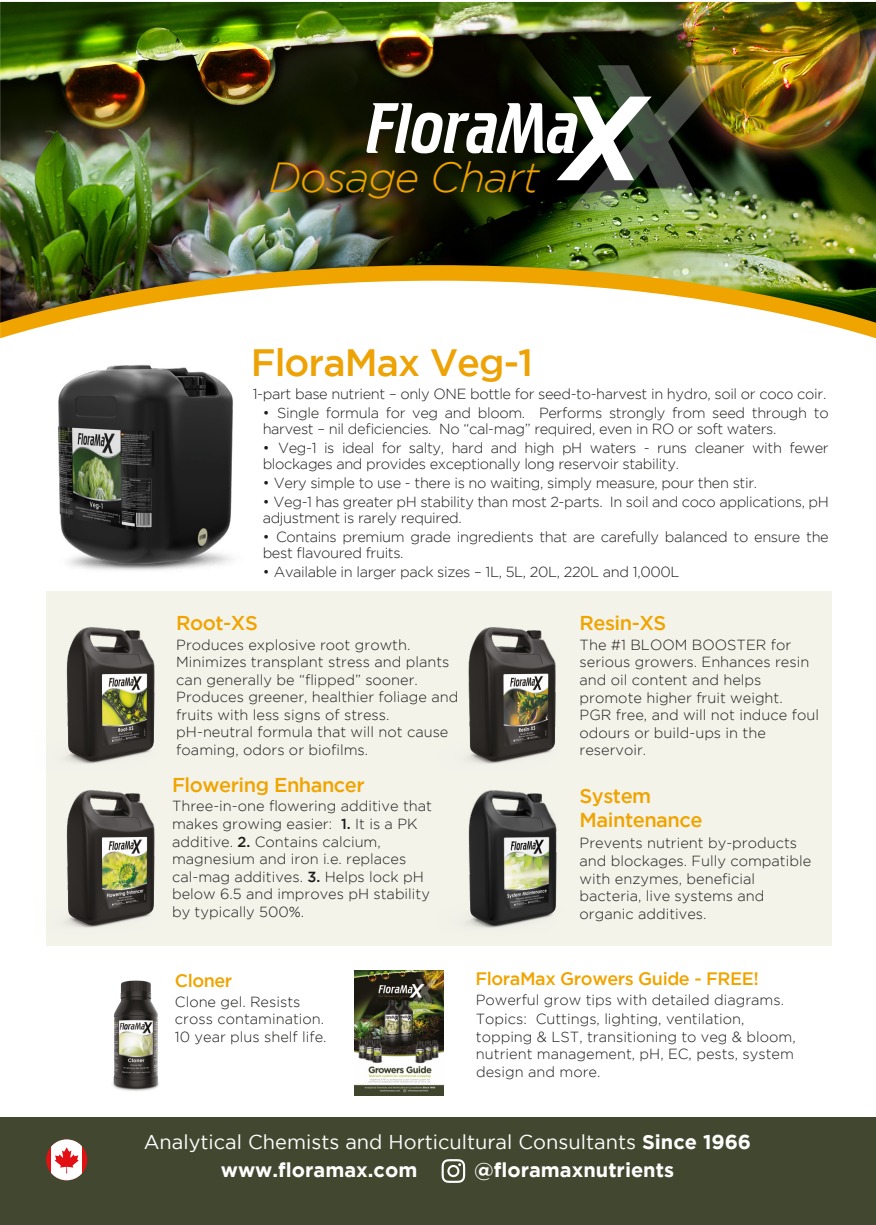
<style>
.page{position:relative;width:876px;height:1225px;background:#fff}
.page>*{position:absolute;margin:0;border:0;box-sizing:border-box;transform-origin:0 0}
.t1{font:italic 300 42px "Gotham";letter-spacing:-.025em;color:#eea100}
.t2{font:500 38px "Gotham";letter-spacing:-.025em;color:#eda305}
.t3{font:20px "Gotham";color:#fff}
.t4{font:500 20px/24px "Gotham";letter-spacing:-.025em;color:#f0a400}
.t5{font:700 20px "Gotham";color:#fff}
.t6{font:500 18px "Gotham";letter-spacing:-.025em;color:#f0a400}
.t7{font:300 14.6px/17.6px "Gotham";color:#1d1d1b}
.t8{font:300 14.6px/16px "Gotham";letter-spacing:-.025em;color:#1d1d1b}
.s1{font-weight:500}
.s2{font-weight:700}
.s3{font-style:inherit}
</style>
<div class="page">
<div style="left:1px;top:1117px;width:875px;height:108px;background:#424830"></div>
<svg style="left:442px;top:1159px;width:23px;height:23px"></svg>
<div style="left:46px;top:1139px;width:41px;height:41px;background:#e31013;border-radius:20px"></div>
<svg style="left:51px;top:1139px;width:31px;height:41px"></svg>
<svg style="left:0;top:323px;width:876px;height:15px"></svg>
<img style="left:0;top:2px;width:876px;height:321px">
<div style="left:46px;top:591px;width:785px;height:355px;background:#f4f3ea"></div>
<img style="left:65px;top:790px;width:90px;height:138px">
<img style="left:66px;top:627px;width:89px;height:137px">
<img style="left:467px;top:627px;width:89px;height:137px">
<img style="left:112px;top:980px;width:47px;height:111px">
<img style="left:466px;top:790px;width:91px;height:138px">
<img style="left:367px;top:65px;width:367px;height:145px">
<img style="left:355px;top:970px;width:89px;height:125px">
<img style="left:57px;top:364px;width:176px;height:206px">
<h1 class="t1" style="left:269px;top:154px;width:272px">Dosage Chart</h1>
<h2 class="t2" style="left:251px;top:341px;width:284px">FloraMax Veg-1</h2>
<p class="t8" style="left:253px;top:385px;width:575px">1-part base nutrient – only ONE bottle for seed-to-harvest in hydro, soil or coco coir.</p>
<p class="t8" style="left:263px;top:404px;width:567px">• Single formula for veg and bloom. Performs strongly from seed through to harvest – nil deficiencies. No “cal-mag” required, even in RO or soft waters.</p>
<p class="t8" style="left:263px;top:439px;width:568px">• Veg-1 is ideal for salty, hard and high pH waters - runs cleaner with fewer blockages and provides exceptionally long reservoir stability.</p>
<p class="t8" style="left:263px;top:474px;width:496px">• Very simple to use - there is no waiting, simply measure, pour then stir.</p>
<p class="t8" style="left:263px;top:493px;width:568px">• Veg-1 has greater pH stability than most 2-parts. In soil and coco applications, pH adjustment is rarely required.</p>
<p class="t8" style="left:263px;top:528px;width:568px">• Contains premium grade ingredients that are carefully balanced to ensure the best flavoured fruits.</p>
<p class="t8" style="left:263px;top:563px;width:418px">• Available in larger pack sizes – 1L, 5L, 20L, 220L and 1,000L</p>
<h3 class="t4" style="left:176px;top:610px;width:83px">Root-XS</h3>
<p class="t7" style="left:176px;top:635px;width:284px">Produces explosive root growth.<br>Minimizes transplant stress and plants can generally be “flipped” sooner.<br>Produces greener, healthier foliage and fruits with less signs of stress. pH-neutral formula that will not cause foaming, odors or biofilms.</p>
<h3 class="t4" style="left:172px;top:772px;width:194px">Flowering Enhancer</h3>
<p class="t7" style="left:172px;top:797px;width:261px">Three-in-one flowering additive that makes growing easier: <span class="s1">1.</span> It is a PK additive. <span class="s1">2.</span> Contains calcium, magnesium and iron i.e. replaces cal-mag additives. <span class="s1">3.</span> Helps lock pH below 6.5 and improves pH stability by typically 500%.</p>
<h3 class="t4" style="left:580px;top:611px;width:88px">Resin-XS</h3>
<p class="t7" style="left:580px;top:636px;width:241px">The #1 BLOOM BOOSTER for serious growers. Enhances resin and oil content and helps promote higher fruit weight.<br>PGR free, and will not induce foul odours or build-ups in the reservoir.</p>
<h3 class="t4" style="left:580px;top:783px;width:125px">System<br>Maintenance</h3>
<p class="t7" style="left:580px;top:834px;width:233px">Prevents nutrient by-products and blockages. Fully compatible with enzymes, beneficial bacteria, live systems and organic additives.</p>
<p class="t6" style="left:175px;top:970px;width:59px">Cloner</p>
<p class="t7" style="left:175px;top:992px;width:153px">Clone gel. Resists cross contamination.<br>10 year plus shelf life.</p>
<p class="t6" style="left:476px;top:968px;width:285px">FloraMax Growers Guide - FREE!</p>
<p class="t7" style="left:476px;top:989px;width:310px;line-height:19.6px">Powerful grow tips with detailed diagrams.<br>Topics: Cuttings, lighting, ventilation,</p>
<p class="t7" style="left:476px;top:1027px;width:321px;text-align:justify">topping &amp; LST, transitioning to veg &amp; bloom, nutrient management, pH, EC, pests, system design and more.</p>
<h3 class="t3" style="left:144px;top:1131px;width:609px">Analytical Chemists and Horticultural Consultants <span class="s2">Since 1966</span></h3>
<h3 class="t5" style="left:221px;top:1158px;width:198px">www.floramax.com</h3>
<h3 class="t5" style="left:474px;top:1158px;width:201px"><span class="s3">@</span>floramaxnutrients</h3>
</div>
